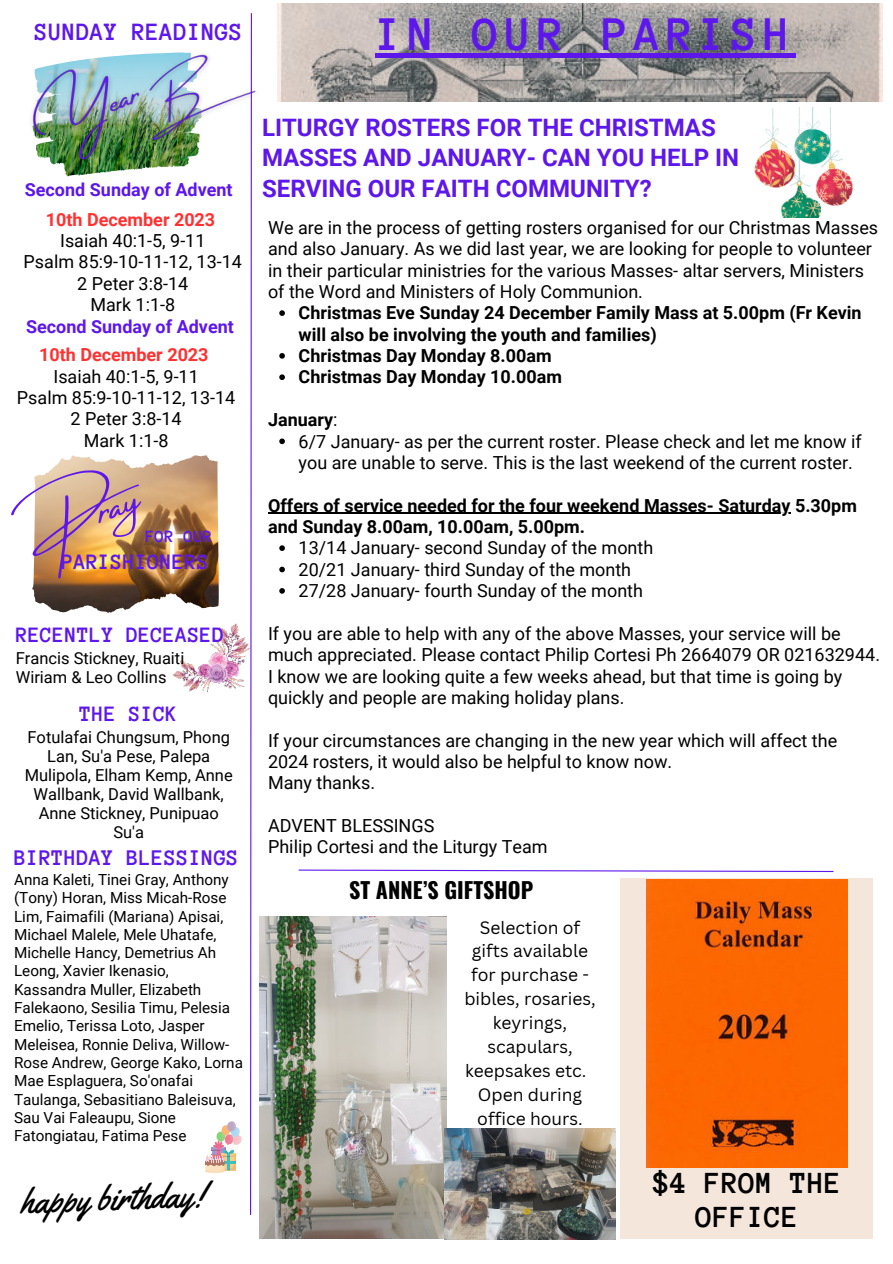
<style>
.page{position:relative;width:893px;height:1264px;background:#fff}
.page>*{position:absolute;margin:0;border:0;box-sizing:border-box;transform-origin:0 0}
.t1{font:700 49.5px "Anonymous Pro";letter-spacing:.11em;color:#5e17eb}
.t2{font:46.35px "Amsterdam Four";color:#5e17eb}
.t3{font:35.1px "Yellowtail";color:#000}
.t4{font:700 31.35px/34px "Anonymous Pro";color:#000;text-align:center}
.t5{font:700 25.5px "Anonymous Pro";color:#5e17eb}
.t6{font:700 24px/30.3px "Roboto";color:#5e17eb}
.t7{font:700 22.95px "Anonymous Pro";color:#5e17eb}
.t8{font:700 22.5px "Anonymous Pro";color:#5e17eb}
.t9{font:700 22.05px "Oswald";color:#000}
.t10{font:18px/21.3px "Roboto";color:#000}
.t11{font:700 18px/21.3px "Roboto";color:#000}
.t12{font:700 18px "Roboto";color:#5e17eb}
.t13{font:700 18px "Roboto";color:#ff3131}
.t14{font:700 17.55px "Anonymous Pro";color:#5e17eb}
.t15{font:17.4px/24px "Canva Sans";color:#000;text-align:center}
.t16{font:16.5px/19px "Roboto";color:#000}
.t17{font:15.3px/18.3px "Roboto";color:#000}
.s1{font-weight:700}
</style>
<div class="page">
<svg style="left:205px;top:1121px;width:37px;height:51px"></svg>
<svg style="left:250px;top:13px;width:2px;height:1202px"></svg>
<img style="left:277px;top:3px;width:605px;height:98px">
<img style="left:75px;top:455px;width:144px;height:139px">
<svg style="left:298px;top:869px;width:536px;height:3px"></svg>
<img style="left:31px;top:56px;width:137px;height:121px">
<img style="left:114px;top:19px;width:142px;height:137px">
<img style="left:173px;top:623px;width:79px;height:68px">
<svg style="left:279px;top:310px;width:6px;height:6px"></svg>
<svg style="left:279px;top:353px;width:6px;height:5px"></svg>
<svg style="left:279px;top:374px;width:6px;height:6px"></svg>
<svg style="left:279px;top:438px;width:6px;height:6px"></svg>
<hr style="left:268px;top:512px;width:522px;height:2px;background:#000">
<svg style="left:279px;top:545px;width:6px;height:6px"></svg>
<svg style="left:279px;top:566px;width:6px;height:6px"></svg>
<svg style="left:279px;top:588px;width:6px;height:5px"></svg>
<img style="left:754px;top:108px;width:99px;height:109px">
<hr style="left:375px;top:54px;width:421px;height:4px;background:#5e17eb">
<img style="left:259px;top:916px;width:187px;height:322px">
<img style="left:444px;top:1128px;width:171px;height:110px">
<div style="left:620px;top:877px;width:252px;height:361px;background:#f5e6dc"></div>
<img style="left:646px;top:879px;width:201px;height:288px">
<h3 class="t5" style="left:34px;top:16px;width:210px">SUNDAY READINGS</h3>
<h1 class="t1" style="left:375px;top:5px;width:416px">IN OUR PARISH</h1>
<p class="t12" style="left:25px;top:177px;width:209px">Second Sunday of Advent</p>
<p class="t13" style="left:46px;top:207px;width:171px">10th December 2023</p>
<p class="t10" style="left:24px;top:229px;width:220px;text-align:center">Isaiah 40:1-5, 9-11<br>Psalm 85:9-10-11-12, 13-14<br>2 Peter 3:8-14<br>Mark 1:1-8</p>
<p class="t12" style="left:26px;top:314px;width:209px">Second Sunday of Advent</p>
<p class="t13" style="left:39px;top:342px;width:171px">10th December 2023</p>
<p class="t10" style="left:17px;top:365px;width:220px;text-align:center">Isaiah 40:1-5, 9-11<br>Psalm 85:9-10-11-12, 13-14<br>2 Peter 3:8-14<br>Mark 1:1-8</p>
<h2 class="t2" style="left:29px;top:508px;width:108px;rotate:-20deg">Pray</h2>
<p class="t14" style="left:145px;top:526px;width:69px">FOR OUR</p>
<p class="t8" style="left:61px;top:549px;width:149px">PARISHIONERS</p>
<p class="t8" style="left:16px;top:622px;width:210px">RECENTLY DECEASED</p>
<p class="t16" style="left:16px;top:647px;width:170px">Francis Stickney, Ruaiti<br>Wiriam &amp; Leo Collins</p>
<p class="t8" style="left:80px;top:701px;width:100px">THE SICK</p>
<p class="t16" style="left:25px;top:726px;width:209px;text-align:center">Fotulafai Chungsum, Phong<br>Lan, Su'a Pese, Palepa<br>Mulipola, Elham Kemp, Anne<br>Wallbank, David Wallbank,<br>Anne Stickney, Punipuao<br>Su'a</p>
<p class="t7" style="left:14px;top:843px;width:226px">BIRTHDAY BLESSINGS</p>
<p class="t17" style="left:14px;top:869px;width:230px">Anna Kaleti, Tinei Gray, Anthony (Tony) Horan, Miss Micah-Rose<br>Lim, Faimafili (Mariana) Apisai,<br>Michael Malele, Mele Uhatafe,<br>Michelle Hancy, Demetrius Ah<br>Leong, Xavier Ikenasio,<br>Kassandra Muller, Elizabeth<br>Falekaono, Sesilia Timu, Pelesia<br>Emelio, Terissa Loto, Jasper<br>Meleisea, Ronnie Deliva, Willow-<br>Rose Andrew, George Kako, Lorna<br>Mae Esplaguera, So'onafai<br>Taulanga, Sebasitiano Baleisuva,<br>Sau Vai Faleaupu, Sione<br>Fatongiatau, Fatima Pese</p>
<h3 class="t3" style="left:20px;top:1178px;width:186px;rotate:-2deg">happy birthday!</h3>
<h3 class="t6" style="left:262px;top:111px;width:478px">LITURGY ROSTERS FOR THE CHRISTMAS<br>MASSES AND JANUARY- CAN YOU HELP IN<br>SERVING OUR FAITH COMMUNITY?</h3>
<p class="t10" style="left:268px;top:216px;width:611px">We are in the process of getting rosters organised for our Christmas Masses and also January. As we did last year, we are looking for people to volunteer in their particular ministries for the various Masses- altar servers, Ministers of the Word and Ministers of Holy Communion.</p>
<p class="t11" style="left:298px;top:301px;width:564px">Christmas Eve Sunday 24 December Family Mass at 5.00pm (Fr Kevin will also be involving the youth and families)<br>Christmas Day Monday 8.00am<br>Christmas Day Monday 10.00am</p>
<p class="t10" style="left:298px;top:408px;width:564px;text-indent:-31px"><span class="s1">January</span>:<br>6/7 January- as per the current roster. Please check and let me know if you are unable to serve. This is the last weekend of the current roster.</p>
<p class="t11" style="left:268px;top:494px;width:590px">Offers of service needed for the four weekend Masses- Saturday 5.30pm and Sunday 8.00am, 10.00am, 5.00pm.</p>
<p class="t10" style="left:298px;top:536px;width:356px">13/14 January- second Sunday of the month<br>20/21 January- third Sunday of the month<br>27/28 January- fourth Sunday of the month</p>
<p class="t10" style="left:268px;top:622px;width:613px">If you are able to help with any of the above Masses, your service will be much appreciated. Please contact Philip Cortesi Ph 2664079 OR 021632944.<br>I know we are looking quite a few weeks ahead, but that time is going by quickly and people are making holiday plans.</p>
<p class="t10" style="left:268px;top:729px;width:570px">If your circumstances are changing in the new year which will affect the<br>2024 rosters, it would also be helpful to know now.<br>Many thanks.</p>
<p class="t10" style="left:268px;top:814px;width:281px">ADVENT BLESSINGS<br>Philip Cortesi and the Liturgy Team</p>
<p class="t9" style="left:349px;top:878px;width:186px">ST ANNE’S GIFTSHOP</p>
<p class="t15" style="left:464px;top:915px;width:133px">Selection of gifts available for purchase - bibles, rosaries, keyrings, scapulars, keepsakes etc.<br>Open during office hours.</p>
<h3 class="t4" style="left:653px;top:1164px;width:190px">$4 FROM THE<br>OFFICE</h3>
</div>
